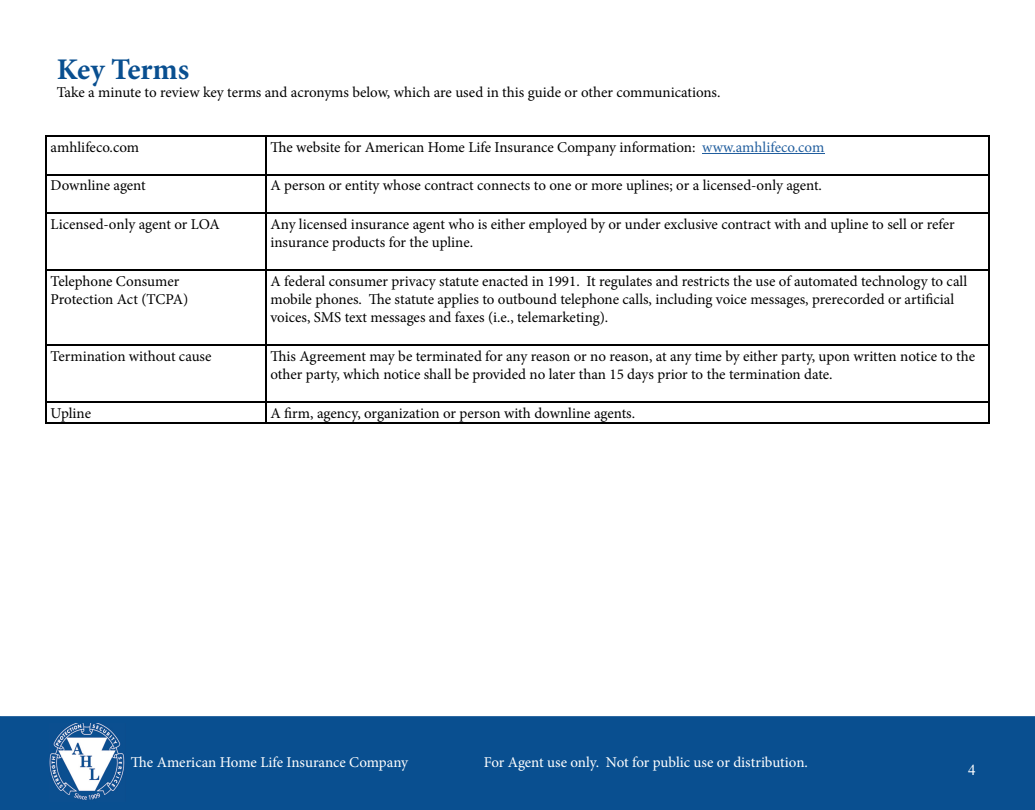
<style>
.page{position:relative;width:1035px;height:810px;background:#fff}
.page>*{position:absolute;margin:0;border:0;box-sizing:border-box;transform-origin:0 0}
.t1{font:700 30px "Minion Pro";letter-spacing:-.005em;color:#094f90}
.t2{font:15px/18px "Minion Pro";letter-spacing:-.005em;color:#000}
.t3{font:15px "Minion Pro";letter-spacing:-.005em;color:#fff}
.t4{font:15px "Times New Roman";color:#fff}
.s1{color:#215e9e}
</style>
<div class="page">
<hr style="left:45px;top:135px;width:220px;height:1px;background:#000">
<hr style="left:45px;top:136px;width:1px;height:38px;background:#000">
<hr style="left:265px;top:135px;width:725px;height:1px;background:#000">
<hr style="left:265px;top:136px;width:1px;height:38px;background:#000">
<hr style="left:989px;top:136px;width:1px;height:38px;background:#000">
<hr style="left:45px;top:174px;width:220px;height:1px;background:#000">
<hr style="left:45px;top:175px;width:1px;height:38px;background:#000">
<hr style="left:265px;top:174px;width:725px;height:1px;background:#000">
<hr style="left:265px;top:175px;width:1px;height:38px;background:#000">
<hr style="left:989px;top:175px;width:1px;height:38px;background:#000">
<hr style="left:45px;top:213px;width:220px;height:1px;background:#000">
<hr style="left:45px;top:214px;width:1px;height:56px;background:#000">
<hr style="left:265px;top:213px;width:725px;height:1px;background:#000">
<hr style="left:265px;top:214px;width:1px;height:56px;background:#000">
<hr style="left:989px;top:214px;width:1px;height:56px;background:#000">
<hr style="left:45px;top:270px;width:220px;height:1px;background:#000">
<hr style="left:45px;top:271px;width:1px;height:74px;background:#000">
<hr style="left:265px;top:270px;width:725px;height:1px;background:#000">
<hr style="left:265px;top:271px;width:1px;height:74px;background:#000">
<hr style="left:989px;top:271px;width:1px;height:74px;background:#000">
<hr style="left:45px;top:345px;width:220px;height:1px;background:#000">
<hr style="left:45px;top:346px;width:1px;height:56px;background:#000">
<hr style="left:265px;top:345px;width:725px;height:1px;background:#000">
<hr style="left:265px;top:346px;width:1px;height:56px;background:#000">
<hr style="left:989px;top:346px;width:1px;height:56px;background:#000">
<hr style="left:45px;top:402px;width:220px;height:1px;background:#000">
<svg style="left:45px;top:403px;width:1px;height:19px"></svg>
<hr style="left:265px;top:402px;width:725px;height:1px;background:#000">
<svg style="left:265px;top:403px;width:1px;height:19px"></svg>
<svg style="left:989px;top:403px;width:1px;height:19px"></svg>
<hr style="left:45px;top:422px;width:220px;height:2px;background:#000">
<hr style="left:265px;top:422px;width:725px;height:2px;background:#000">
<hr style="left:702px;top:153px;width:122px;height:1px;background:#215e9e">
<div style="left:0;top:716px;width:1035px;height:94px;background:#094f90"></div>
<img style="left:50px;top:724px;width:75px;height:77px">
<h1 class="t1" style="left:57px;top:49px;width:134px">Key Terms</h1>
<p class="t2" style="left:57px;top:84px;width:665px">Take a minute to review key terms and acronyms below, which are used in this guide or other communications.</p>
<p class="t2" style="left:51px;top:138px;width:90px">amhlifeco.com</p>
<p class="t2" style="left:270px;top:138px;width:555px">The website for American Home Life Insurance Company information: <span class="s1">www.amhlifeco.com</span></p>
<p class="t2" style="left:51px;top:177px;width:97px">Downline agent</p>
<p class="t2" style="left:270px;top:177px;width:553px">A person or entity whose contract connects to one or more uplines; or a licensed-only agent.</p>
<p class="t2" style="left:51px;top:216px;width:171px">Licensed-only agent or LOA</p>
<p class="t2" style="left:270px;top:216px;width:686px">Any licensed insurance agent who is either employed by or under exclusive contract with and upline to sell or refer insurance products for the upline.</p>
<p class="t2" style="left:51px;top:273px;width:139px">Telephone Consumer<br>Protection Act (TCPA)</p>
<p class="t2" style="left:270px;top:273px;width:698px">A federal consumer privacy statute enacted in 1991. It regulates and restricts the use of automated technology to call mobile phones. The statute applies to outbound telephone calls, including voice messages, prerecorded or artificial voices, SMS text messages and faxes (i.e., telemarketing).</p>
<p class="t2" style="left:51px;top:347px;width:162px">Termination without cause</p>
<p class="t2" style="left:270px;top:347px;width:706px">This Agreement may be terminated for any reason or no reason, at any time by either party, upon written notice to the other party, which notice shall be provided no later than 15 days prior to the termination date.</p>
<p class="t2" style="left:51px;top:404px;width:42px">Upline</p>
<p class="t2" style="left:270px;top:404px;width:366px">A firm, agency, organization or person with downline agents.</p>
<p class="t3" style="left:131px;top:752px;width:279px">The American Home Life Insurance Company</p>
<p class="t3" style="left:484px;top:752px;width:326px">For Agent use only. Not for public use or distribution.</p>
<p class="t4" style="left:968px;top:760px;width:9px">4</p>
</div>
